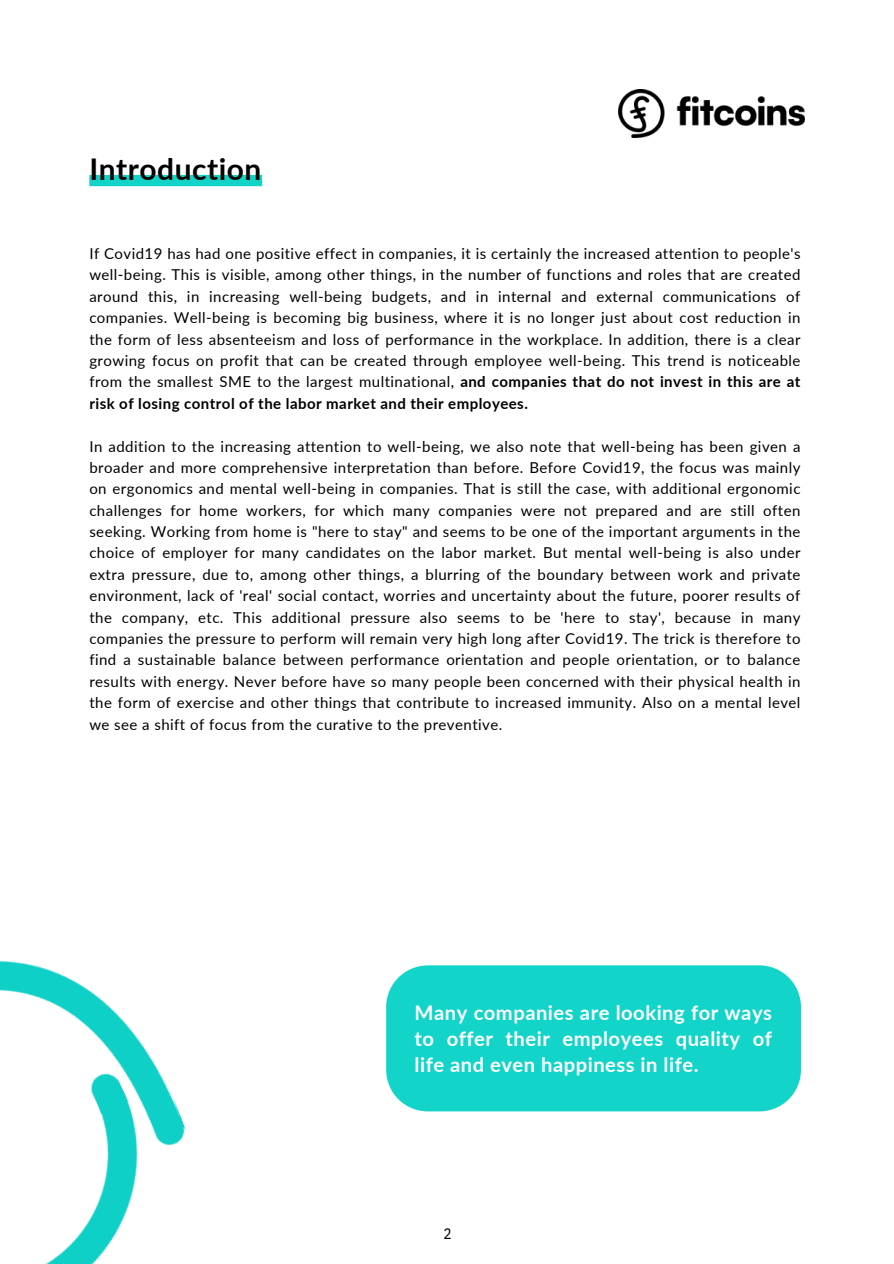
<style>
.page{position:relative;width:894px;height:1264px;background:#fff}
.page>*{position:absolute;margin:0;border:0;box-sizing:border-box;transform-origin:0 0}
.t1{font:700 29.85px "Lato";letter-spacing:.02em;color:#000}
.t2{font:700 20.1px/26.1px "Lato";letter-spacing:.025em;color:#fff;text-align:justify}
.t3{font:15.15px "IBM Plex Sans Cond";color:#000}
.t4{font:15px/21.3px "Lato";letter-spacing:.03em;color:#000;text-align:justify}
.s1{font-weight:700}
</style>
<div class="page">
<div style="left:386px;top:965px;width:414px;height:146px;background:#12d4c9"></div>
<div style="left:89px;top:175px;width:173px;height:11px;background:#12d3c8"></div>
<img style="left:0;top:960px;width:186px;height:303px">
<img style="left:75px;top:1060px;width:53px;height:57px">
<img style="left:618px;top:89px;width:186px;height:49px">
<h1 class="t1" style="left:89px;top:150px;width:173px">Introduction</h1>
<p class="t4" style="left:89px;top:242px;width:712px">If Covid19 has had one positive effect in companies, it is certainly the increased attention to people's well-being. This is visible, among other things, in the number of functions and roles that are created around this, in increasing well-being budgets, and in internal and external communications of companies. Well-being is becoming big business, where it is no longer just about cost reduction in the form of less absenteeism and loss of performance in the workplace. In addition, there is a clear growing focus on profit that can be created through employee well-being. This trend is noticeable from the smallest SME to the largest multinational, <span class="s1">and companies that do not invest in this are at risk of losing control of the labor market and their employees.</span></p>
<p class="t4" style="left:89px;top:435px;width:712px">In addition to the increasing attention to well-being, we also note that well-being has been given a broader and more comprehensive interpretation than before. Before Covid19, the focus was mainly on ergonomics and mental well-being in companies. That is still the case, with additional ergonomic challenges for home workers, for which many companies were not prepared and are still often seeking. Working from home is "here to stay" and seems to be one of the important arguments in the choice of employer for many candidates on the labor market. But mental well-being is also under extra pressure, due to, among other things, a blurring of the boundary between work and private environment, lack of 'real' social contact, worries and uncertainty about the future, poorer results of the company, etc. This additional pressure also seems to be 'here to stay', because in many companies the pressure to perform will remain very high long after Covid19. The trick is therefore to find a sustainable balance between performance orientation and people orientation, or to balance results with energy. Never before have so many people been concerned with their physical health in the form of exercise and other things that contribute to increased immunity. Also on a mental level we see a shift of focus from the curative to the preventive.</p>
<h2 class="t2" style="left:414px;top:999px;width:359px">Many companies are looking for ways to offer their employees quality of life and even happiness in life.</h2>
<p class="t3" style="left:443px;top:1223px;width:10px">2</p>
</div>
